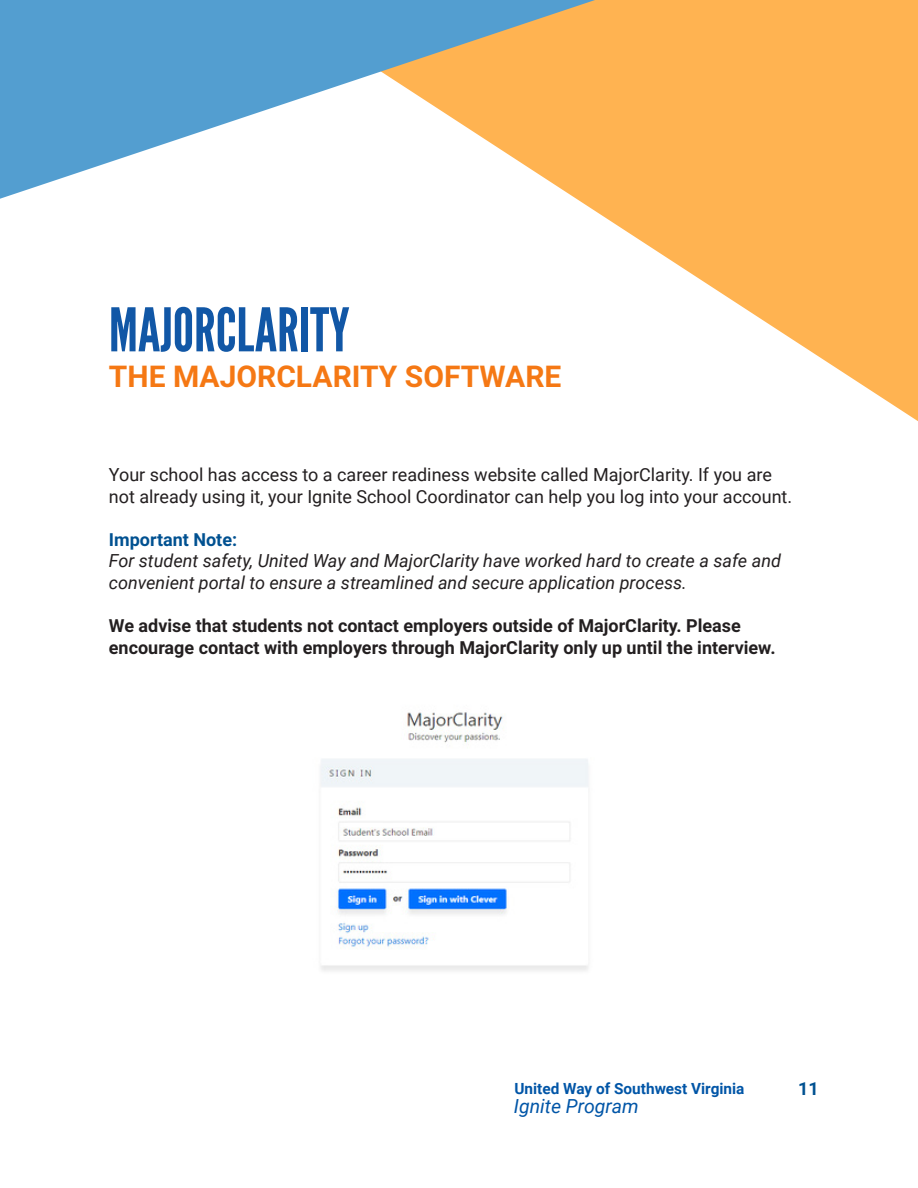
<style>
.page{position:relative;width:918px;height:1188px;background:#fff}
.page>*{position:absolute;margin:0;border:0;box-sizing:border-box;transform-origin:0 0}
.t1{font:60px "League Gothic";color:#1157a6}
.t2{font:700 30px "Roboto";color:#f57814}
.t3{font:italic 19.35px "Roboto";color:#0155a7}
.t4{font:18px "Roboto";color:#231f20}
.t5{font:700 18px/21.6px "Roboto";color:#231f20}
.t6{font:italic 18px/21.6px "Roboto";color:#231f20}
.t7{font:700 18px "Roboto";color:#005191}
.t8{font:700 15.3px "Roboto";color:#0155a7}
</style>
<div class="page">
<svg style="left:577px;top:0;width:341px;height:421px;fill:#ffb351"></svg>
<svg style="left:0;top:0;width:595px;height:199px"></svg>
<img style="left:320px;top:712px;width:269px;height:259px">
<p class="t1" style="left:109px;top:294px;width:242px">MAJORCLARITY</p>
<p class="t2" style="left:109px;top:356px;width:454px">THE MAJORCLARITY SOFTWARE</p>
<p class="t4" style="left:109px;top:462px;width:665px">Your school has access to a career readiness website called MajorClarity. If you are</p>
<p class="t4" style="left:109px;top:484px;width:685px">not already using it, your Ignite School Coordinator can help you log into your account.</p>
<p class="t7" style="left:109px;top:527px;width:130px">Important Note:</p>
<p class="t6" style="left:109px;top:549px;width:674px">For student safety, United Way and MajorClarity have worked hard to create a safe and convenient portal to ensure a streamlined and secure application process.</p>
<p class="t5" style="left:109px;top:614px;width:668px">We advise that students not contact employers outside of MajorClarity. Please encourage contact with employers through MajorClarity only up until the interview.</p>
<p class="t8" style="left:515px;top:1078px;width:231px">United Way of Southwest Virginia</p>
<p class="t3" style="left:514px;top:1092px;width:126px">Ignite Program</p>
<p class="t7" style="left:798px;top:1076px;width:22px">11</p>
</div>
